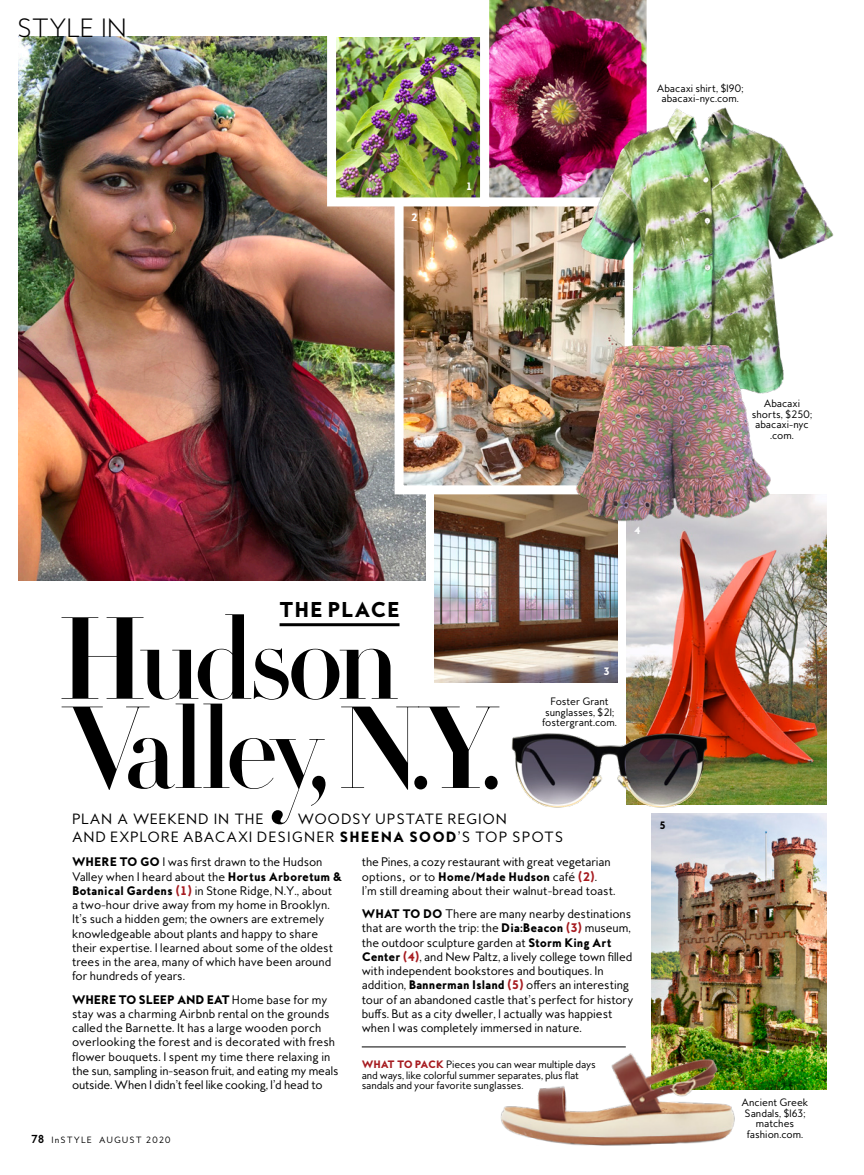
<style>
.page{position:relative;width:864px;height:1175px;background:#fff}
.page>*{position:absolute;margin:0;border:0;box-sizing:border-box;transform-origin:0 0}
.DIDOT_LARGE{font:700 114.75px/89.2px "HTF Didot B64";letter-spacing:-.05em;color:#000}
.LARGE_SIDEBAR_HED{font:300 24px "MB Empire";letter-spacing:.005em;color:#000}
.SIDEBAR_HED{font:800 19.5px "MB Empire";letter-spacing:.025em;color:#000}
.EMPIRE_DEK{font:13.5px/18px "MB Empire";letter-spacing:.055em;color:#000}
.EMPIRE_TEXT_SMALL{font:11.25px/14.2px "MB Empire";letter-spacing:-.005em;color:#000}
.CREDIT{font:9.75px/10.5px "MB Empire";color:#000;text-align:center}
.EMPIRE_TEXT_SMALL-2{font:9.75px/10.5px "MB Empire";letter-spacing:-.01em;color:#000}
.CREDIT-2{font:800 9.75px "MB Empire";color:#fff}
.CREDIT-3{font:800 9.75px "MB Empire";color:#000}
.t1{font:8.25px "MB Empire";letter-spacing:.13em;color:#000}
.s1{font-weight:800}
.s2{font-weight:800;color:#a61b20}
.s3{font-weight:700;font-size:10.5px}
</style>
<div class="page">
<img style="left:18px;top:37px;width:407px;height:543px">
<hr style="left:362px;top:1046px;width:264px;height:1px;background:#000">
<img style="left:434px;top:499px;width:183px;height:184px">
<img style="left:626px;top:494px;width:201px;height:310px">
<img style="left:390px;top:211px;width:186px;height:288px">
<img style="left:323px;top:0;width:324px;height:211px">
<img style="left:652px;top:813px;width:175px;height:276px">
<hr style="left:280px;top:623px;width:120px;height:3px;background:#000">
<img style="left:511px;top:722px;width:210px;height:98px">
<img style="left:576px;top:96px;width:258px;height:295px">
<img style="left:573px;top:290px;width:199px;height:265px">
<img style="left:491px;top:1034px;width:248px;height:112px">
<p class="LARGE_SIDEBAR_HED" style="left:17px;top:13px;width:111px">STYLE IN</p>
<p class="CREDIT-2" style="left:411px;top:211px;width:8px">2</p>
<p class="CREDIT-2" style="left:466px;top:180px;width:8px">1</p>
<p class="CREDIT" style="left:657px;top:83px;width:88px">Abacaxi shirt, $190; abacaxi-nyc.com.</p>
<p class="CREDIT-2" style="left:634px;top:523px;width:8px">4</p>
<p class="SIDEBAR_HED" style="left:279px;top:597px;width:122px">THE PLACE</p>
<p class="DIDOT_LARGE" style="left:57px;top:611px;width:446px">Hudson<br>Valley, N.Y.</p>
<p class="CREDIT-2" style="left:603px;top:665px;width:8px">3</p>
<p class="CREDIT" style="left:542px;top:696px;width:76px">Foster Grant sunglasses, $21; fostergrant.com.</p>
<p class="EMPIRE_DEK" style="left:72px;top:809px;width:493px;text-indent:226px">WOODSY UPSTATE REGION<br>AND EXPLORE ABACAXI DESIGNER <span class="s1">SHEENA SOOD</span>’S TOP SPOTS</p>
<p class="EMPIRE_TEXT_SMALL" style="left:72px;top:855px;width:272px"><span class="s1">WHERE TO GO</span> I was first drawn to the Hudson Valley when I heard about the <span class="s1">Hortus Arboretum &amp; Botanical Gardens</span> <span class="s2">(1)</span> in Stone Ridge, N.Y., about<br>a two-hour drive away from my home in Brooklyn.<br>It’s such a hidden gem; the owners are extremely knowledgeable about plants and happy to share their expertise. I learned about some of the oldest trees in the area, many of which have been around for hundreds of years.</p>
<p class="EMPIRE_TEXT_SMALL" style="left:72px;top:992px;width:268px"><span class="s1">WHERE TO SLEEP AND EAT</span> Home base for my stay was a charming Airbnb rental on the grounds called the Barnette. It has a large wooden porch overlooking the forest and is decorated with fresh flower bouquets. I spent my time there relaxing in the sun, sampling in-season fruit, and eating my meals outside. When I didn’t feel like cooking, I’d head to</p>
<p class="EMPIRE_DEK" style="left:72px;top:809px;width:193px">PLAN A WEEKEND IN THE</p>
<p class="EMPIRE_TEXT_SMALL" style="left:362px;top:855px;width:255px">the Pines, a cozy restaurant with great vegetarian options, or to <span class="s1">Home/Made Hudson</span> café <span class="s2">(2)</span>.<br>I’m still dreaming about their walnut-bread toast.</p>
<p class="EMPIRE_TEXT_SMALL" style="left:362px;top:906px;width:273px"><span class="s1">WHAT TO DO</span> There are many nearby destinations that are worth the trip: the <span class="s1">Dia:Beacon</span> <span class="s2">(3)</span> museum, the outdoor sculpture garden at <span class="s1">Storm King Art Center</span> <span class="s2">(4)</span>, and New Paltz, a lively college town filled with independent bookstores and boutiques. In addition, <span class="s1">Bannerman Island</span> <span class="s2">(5)</span> offers an interesting tour of an abandoned castle that’s perfect for history buffs. But as a city dweller, I actually was happiest when I was completely immersed in nature.</p>
<p class="EMPIRE_TEXT_SMALL-2" style="left:362px;top:1059px;width:236px"><span class="s2">WHAT TO PACK</span> Pieces you can wear multiple days and ways, like colorful summer separates, plus flat sandals and your favorite sunglasses.</p>
<p class="t1" style="left:32px;top:1134px;width:141px"><span class="s3">78</span> InSTYLE AUGUST 2020</p>
<p class="CREDIT-3" style="left:659px;top:818px;width:8px">5</p>
<p class="CREDIT" style="left:752px;top:398px;width:62px">Abacaxi shorts, $250; abacaxi-nyc .com.</p>
<p class="CREDIT" style="left:742px;top:1097px;width:68px">Ancient Greek<br>Sandals, $163; matches fashion.com.</p>
</div>
